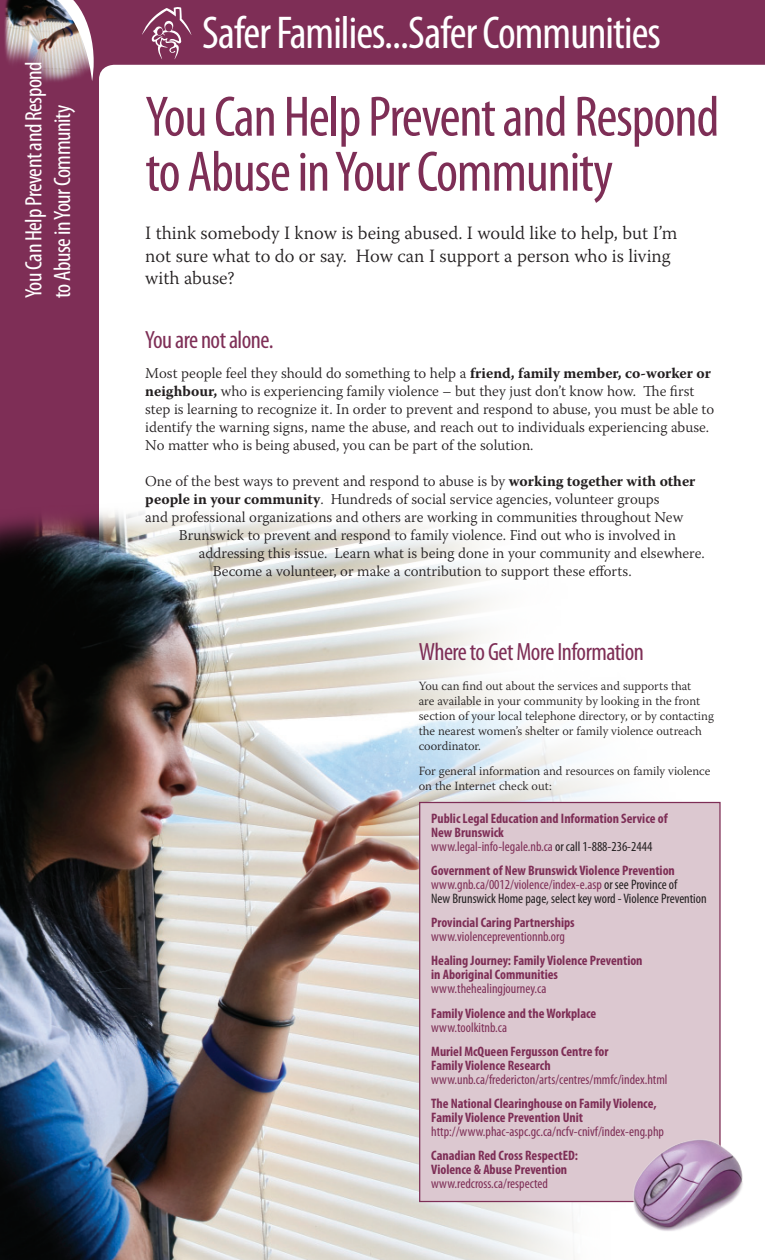
<style>
.page{position:relative;width:765px;height:1260px;background:#fff}
.page>*{position:absolute;margin:0;border:0;box-sizing:border-box;transform-origin:0 0}
.t1{font:condensed 57.5px "Myriad Pro";letter-spacing:-.02em;color:#7e2e56}
.t2{font:condensed 46.25px "Myriad Pro";letter-spacing:-.02em;color:#fff}
.t3{font:condensed 25px "Myriad Pro";letter-spacing:-.02em;color:#7e2e56}
.t4{font:condensed 23.75px "Myriad Pro";letter-spacing:-.02em;color:#fff}
.t5{font:300 18.75px/22.5px "Warnock Pro";color:#231f20}
.t6{font:300 15px/18px "Warnock Pro";color:#231f20}
.t7{font:700 condensed 13.75px "Myriad Pro";color:#7e2e56}
.t8{font:condensed 13.75px "Myriad Pro";color:#7e2e56}
.t9{font:condensed 13.75px "Myriad Pro";color:#231f20}
.t10{font:300 12.5px/15px "Warnock Pro";color:#231f20}
.s1{font-weight:700}
.s2{color:#231f20}
</style>
<div class="page">
<div style="left:0;top:0;width:765px;height:65px;background:#7e2e56"></div>
<div style="left:0;top:0;width:119px;height:991px;background:#7e2e56"></div>
<div style="left:99px;top:65px;width:20px;height:425px;background:#fff"></div>
<img style="left:4px;top:0;width:34px;height:76px">
<img style="left:38px;top:0;width:56px;height:81px">
<img style="left:0;top:490px;width:721px;height:770px">
<div style="left:419px;top:802px;width:302px;height:400px;background:#dcc8d0;border:1px solid #7e2e56"></div>
<svg style="left:142px;top:7px;width:49px;height:52px"></svg>
<img style="left:611px;top:1126px;width:132px;height:119px">
<p class="t4" style="left:19px;top:298px;width:239px;rotate:-90deg">You Can Help Prevent and Respond</p>
<p class="t4" style="left:48px;top:298px;width:195px;rotate:-90deg">to Abuse in Your Community</p>
<p class="t2" style="left:202px;top:5px;width:460px">Safer Families...Safer Communities</p>
<p class="t1" style="left:146px;top:82px;width:575px">You Can Help Prevent and Respond</p>
<p class="t1" style="left:146px;top:137px;width:469px">to Abuse in Your Community</p>
<p class="t5" style="left:145px;top:222px;width:534px">I think somebody I know is being abused. I would like to help, but I’m not sure what to do or say. How can I support a person who is living with abuse?</p>
<p class="t3" style="left:145px;top:325px;width:130px">You are not alone.</p>
<p class="t6" style="left:145px;top:363px;width:570px">Most people feel they should do something to help a <span class="s1">friend, family member, co-worker or neighbour,</span> who is experiencing family violence – but they just don’t know how. The first step is learning to recognize it. In order to prevent and respond to abuse, you must be able to identify the warning signs, name the abuse, and reach out to individuals experiencing abuse.<br>No matter who is being abused, you can be part of the solution.</p>
<p class="t6" style="left:145px;top:471px;width:552px">One of the best ways to prevent and respond to abuse is by <span class="s1">working together with other people in your community</span>. Hundreds of social service agencies, volunteer groups</p>
<p class="t6" style="left:179px;top:507px;width:506px;text-indent:-34px">and professional organizations and others are working in communities throughout New<br>Brunswick to prevent and respond to family violence. Find out who is involved in</p>
<p class="t6" style="left:213px;top:543px;width:493px;text-indent:-14px">addressing this issue. Learn what is being done in your community and elsewhere.<br>Become a volunteer, or make a contribution to support these efforts.</p>
<p class="t3" style="left:419px;top:636px;width:227px">Where to Get More Information</p>
<p class="t10" style="left:419px;top:678px;width:297px">You can find out about the services and supports that<br>are available in your community by looking in the front section of your local telephone directory, or by contacting the nearest women’s shelter or family violence outreach coordinator.</p>
<p class="t10" style="left:419px;top:763px;width:293px">For general information and resources on family violence on the Internet check out:</p>
<p class="t7" style="left:431px;top:810px;width:238px">Public Legal Education and Information Service of</p>
<p class="t7" style="left:431px;top:824px;width:74px">New Brunswick</p>
<p class="t8" style="left:431px;top:838px;width:223px">www.legal-info-legale.nb.ca <span class="s2">or call 1-888-236-2444</span></p>
<p class="t7" style="left:431px;top:862px;width:245px">Government of New Brunswick Violence Prevention</p>
<p class="t8" style="left:431px;top:876px;width:248px">www.gnb.ca/0012/violence/index-e.asp <span class="s2">or see Province of</span></p>
<p class="t9" style="left:431px;top:890px;width:277px">New Brunswick Home page, select key word - Violence Prevention</p>
<p class="t7" style="left:431px;top:914px;width:145px">Provincial Caring Partnerships</p>
<p class="t8" style="left:431px;top:928px;width:135px">www.violencepreventionnb.org</p>
<p class="t7" style="left:431px;top:952px;width:213px">Healing Journey: Family Violence Prevention</p>
<p class="t7" style="left:431px;top:966px;width:128px">in Aboriginal Communities</p>
<p class="t8" style="left:431px;top:981px;width:117px">www.thehealingjourney.ca</p>
<p class="t7" style="left:431px;top:1004px;width:167px">Family Violence and the Workplace</p>
<p class="t8" style="left:431px;top:1019px;width:77px">www.toolkitnb.ca</p>
<p class="t7" style="left:431px;top:1042px;width:179px">Muriel McQueen Fergusson Centre for</p>
<p class="t7" style="left:431px;top:1057px;width:121px">Family Violence Research</p>
<p class="t8" style="left:431px;top:1071px;width:238px">www.unb.ca/fredericton/arts/centres/mmfc/index.html</p>
<p class="t7" style="left:431px;top:1095px;width:227px">The National Clearinghouse on Family Violence,</p>
<p class="t7" style="left:431px;top:1109px;width:153px">Family Violence Prevention Unit</p>
<p class="t8" style="left:431px;top:1123px;width:234px">http://www.phac-aspc.gc.ca/ncfv-cnivf/index-eng.php</p>
<p class="t7" style="left:431px;top:1147px;width:148px">Canadian Red Cross RespectED:</p>
<p class="t7" style="left:431px;top:1161px;width:137px">Violence &amp; Abuse Prevention</p>
<p class="t8" style="left:431px;top:1175px;width:118px">www.redcross.ca/respected</p>
</div>
